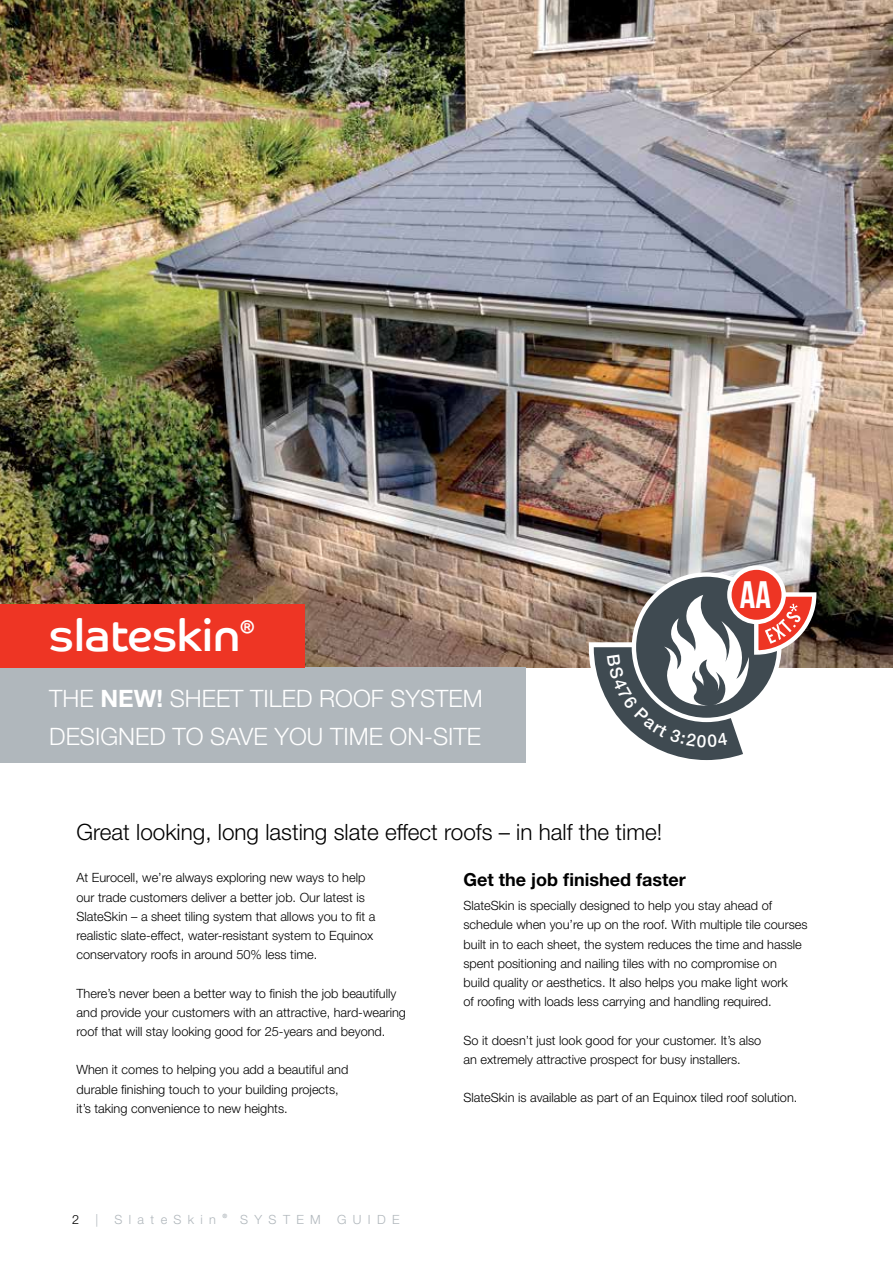
<style>
.page{position:relative;width:893px;height:1263px;background:#fff}
.page>*{position:absolute;margin:0;border:0;box-sizing:border-box;transform-origin:0 0}
.t1{font:45px "Co Headline";color:#fff}
.t2{font:700 38.25px "Bebas Neue";color:#fff}
.t3{font:300 24px/37.5px "Helvetica Neue LT Std";color:#fff}
.t4{font:300 22.5px "Helvetica Neue LT Std";color:#000}
.t5{font:700 18px "Helvetica Neue LT Std";color:#000}
.t6{font:18px "Co Headline";color:#fff}
.t7{font:300 12.75px/19.2px "Helvetica Neue LT Std";color:#000}
.t8{font:300 12.75px "Helvetica Neue LT Std";letter-spacing:.5em;color:#b0b7bc}
.t9{font:6px "Co Headline";color:#b0b7bc}
.s1{font-weight:700}
</style>
<div class="page">
<img style="left:0;top:0;width:893px;height:667px">
<div style="left:0;top:667px;width:525px;height:96px;background:#b0b7bc"></div>
<div style="left:0;top:604px;width:304px;height:63px;background:#ee3524"></div>
<svg style="left:634px;top:574px;width:145px;height:146px"></svg>
<svg style="left:729px;top:568px;width:55px;height:54px"></svg>
<div style="left:727px;top:565px;width:59px;height:59px;border:4px solid #fff;border-radius:50%"></div>
<svg style="left:589px;top:590px;width:230px;height:171px"></svg>
<h1 class="t1" style="left:49px;top:608px;width:192px">slateskin</h1>
<h3 class="t6" style="left:240px;top:616px;width:16px">®</h3>
<h3 class="t3" style="left:49px;top:679px;width:435px">THE <span class="s1">NEW!</span> SHEET TILED ROOF SYSTEM<br>DESIGNED TO SAVE YOU TIME ON-SITE</h3>
<h3 class="t4" style="left:77px;top:818px;width:587px">Great looking, long lasting slate effect roofs – in half the time!</h3>
<h2 class="t2" style="left:740px;top:573px;width:33px">AA</h2>
<p class="t7" style="left:77px;top:868px;width:300px">At Eurocell, we’re always exploring new ways to help our trade customers deliver a better job. Our latest is SlateSkin – a sheet tiling system that allows you to fit a realistic slate-effect, water-resistant system to Equinox conservatory roofs in around 50% less time.</p>
<p class="t7" style="left:77px;top:983px;width:331px">There’s never been a better way to finish the job beautifully and provide your customers with an attractive, hard-wearing roof that will stay looking good for 25-years and beyond.</p>
<p class="t7" style="left:77px;top:1060px;width:273px">When it comes to helping you add a beautiful and durable finishing touch to your building projects, it’s taking convenience to new heights.</p>
<p class="t7" style="left:72px;top:1210px;width:9px">2</p>
<p class="t8" style="left:96px;top:1212px;width:4px">|</p>
<p class="t8" style="left:115px;top:1212px;width:103px">SlateSkin</p>
<p class="t9" style="left:222px;top:1212px;width:6px">®</p>
<p class="t8" style="left:240px;top:1212px;width:82px">SYSTEM</p>
<p class="t8" style="left:337px;top:1212px;width:64px">GUIDE</p>
<h3 class="t5" style="left:463px;top:868px;width:224px">Get the job finished faster</h3>
<p class="t7" style="left:463px;top:896px;width:346px">SlateSkin is specially designed to help you stay ahead of schedule when you’re up on the roof. With multiple tile courses built in to each sheet, the system reduces the time and hassle spent positioning and nailing tiles with no compromise on<br>build quality or aesthetics. It also helps you make light work<br>of roofing with loads less carrying and handling required.</p>
<p class="t7" style="left:463px;top:1030px;width:299px">So it doesn’t just look good for your customer. It’s also an extremely attractive prospect for busy installers.</p>
<p class="t7" style="left:463px;top:1088px;width:335px">SlateSkin is available as part of an Equinox tiled roof solution.</p>
</div>
